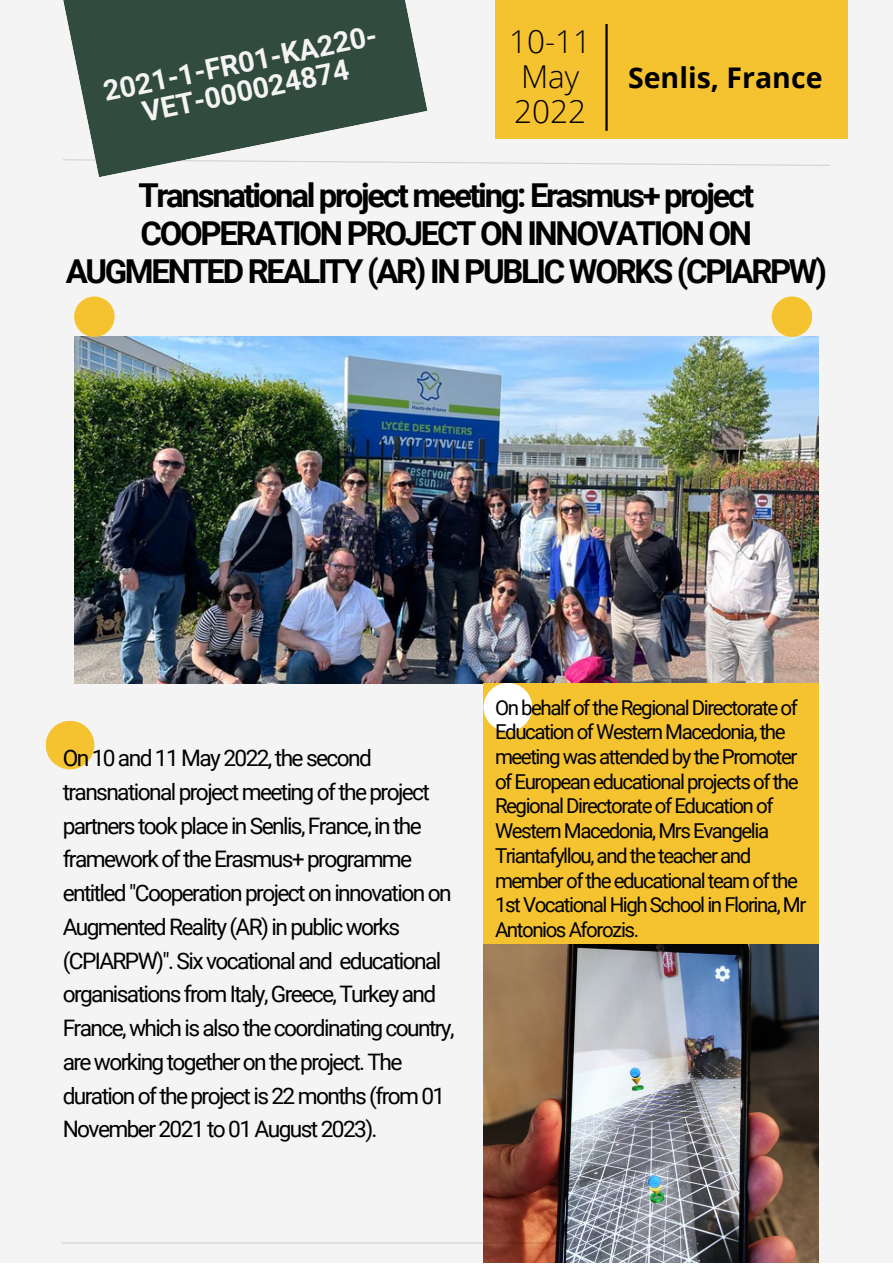
<style>
.page{position:relative;width:893px;height:1264px;background:#fff}
.page>*{position:absolute;margin:0;border:0;box-sizing:border-box;transform-origin:0 0}
.t1{font:700 33px/38.2px "Roboto";letter-spacing:-.07em;color:#000;text-align:center}
.t2{font:300 31.5px/34.8px "Open Sans";color:#000}
.t3{font:700 28.5px/28px "Roboto";color:#f4f4f4;text-align:center}
.t4{font:700 28.5px "Open Sans";color:#000}
.t5{font:22.8px/33.8px "Roboto";letter-spacing:-.07em;color:#000}
.t6{font:20.55px/24.8px "Roboto";letter-spacing:-.07em;color:#000}
</style>
<div class="page">
<div style="left:0;top:0;width:892px;height:1262px;background:#f4f4f4"></div>
<img style="left:74px;top:337px;width:744px;height:346px">
<img style="left:483px;top:943px;width:335px;height:318px">
<div style="left:495px;top:0;width:352px;height:139px;background:#f5c32f"></div>
<hr style="left:605px;top:24px;width:2px;height:107px;background:#000">
<svg style="left:427px;top:162px;width:403px;height:4px"></svg>
<hr style="left:61px;top:1242px;width:610px;height:1px;background:#000">
<div style="left:483px;top:683px;width:335px;height:260px;background:#f5c32f"></div>
<div style="left:46px;top:720px;width:48px;height:49px;background:#f5c32f;border-radius:50%"></div>
<div style="left:483px;top:683px;width:49px;height:48px;background:#fff;border-radius:50%"></div>
<div style="left:74px;top:296px;width:41px;height:41px;background:#f5c32f;border-radius:50%"></div>
<div style="left:771px;top:296px;width:41px;height:41px;background:#f5c32f;border-radius:50%"></div>
<svg style="left:63px;top:0;width:364px;height:177px;fill:#314b3f"></svg>
<p class="t3" style="left:101px;top:78px;width:280px;rotate:-12deg">2021-1-FR01-KA220-<br>VET-000024874</p>
<h2 class="t2" style="left:509px;top:23px;width:83px">10-11<br>May<br>2022</h2>
<p class="t4" style="left:628px;top:58px;width:196px">Senlis, France</p>
<h1 class="t1" style="left:66px;top:176px;width:762px">Transnational project meeting: Erasmus+ project<br>COOPERATION PROJECT ON INNOVATION ON<br>AUGMENTED REALITY (AR) IN PUBLIC WORKS (CPIARPW)</h1>
<p class="t5" style="left:63px;top:741px;width:393px">On 10 and 11 May 2022, the second transnational project meeting of the project partners took place in Senlis, France, in the framework of the Erasmus+ programme entitled "Cooperation project on innovation on Augmented Reality (AR) in public works (CPIARPW)". Six vocational and educational organisations from Italy, Greece, Turkey and France, which is also the coordinating country, are working together on the project. The duration of the project is 22 months (from 01<br>November 2021 to 01 August 2023).</p>
<p class="t6" style="left:495px;top:695px;width:313px">On behalf of the Regional Directorate of Education of Western Macedonia, the meeting was attended by the Promoter of European educational projects of the Regional Directorate of Education of Western Macedonia, Mrs Evangelia Triantafyllou, and the teacher and member of the educational team of the 1st Vocational High School in Florina, Mr Antonios Aforozis.</p>
</div>
